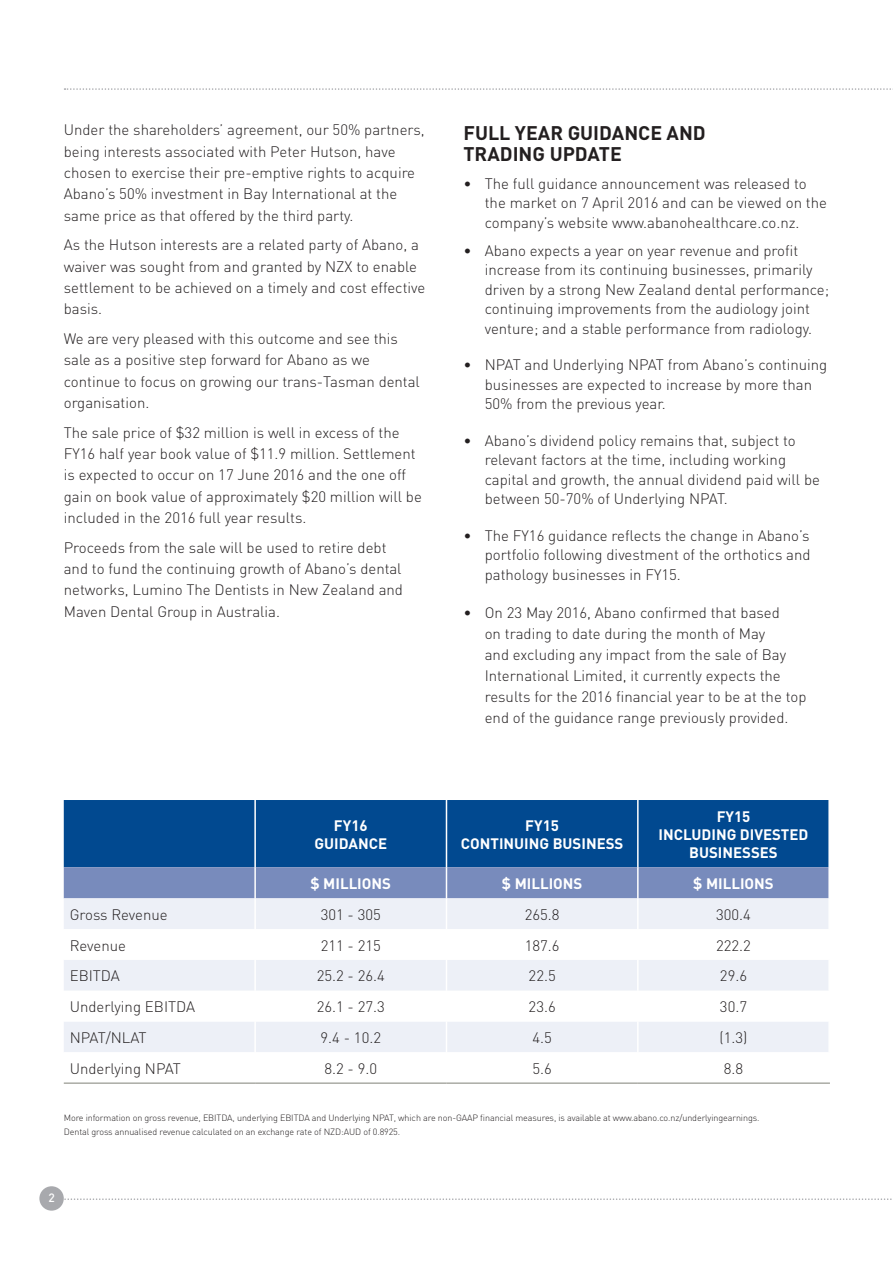
<style>
.page{position:relative;width:893px;height:1263px;background:#fff}
.page>*{position:absolute;margin:0;border:0;box-sizing:border-box;transform-origin:0 0}
.Body_Copy{font:700 19.5px/21px "DIN";color:#231f20}
.Body_Copy-2{font:300 15px/21.3px "DIN";color:#231f20}
.t1{font:700 15px/18px "DIN";color:#fff;text-align:center}
.Body_Copy-3{font:300 15px "DIN";letter-spacing:-.025em;color:#231f20}
.t2{font:500 12px "DIN";color:#fff}
.Body_Copy-4{font:300 9px "DIN";letter-spacing:-.01em;color:#231f20}
</style>
<div class="page">
<svg style="left:65px;top:88px;width:828px;height:2px"></svg>
<svg style="left:64px;top:1198px;width:828px;height:2px"></svg>
<div style="left:39px;top:1186px;width:25px;height:24px;background:#a8a9ad;border-radius:50%"></div>
<div style="left:64px;top:800px;width:764px;height:67px;background:#014990"></div>
<div style="left:64px;top:867px;width:764px;height:31px;background:#788bbc"></div>
<div style="left:64px;top:898px;width:764px;height:31px;background:#edf0f7"></div>
<svg style="left:64px;top:960px;width:764px;height:123px;fill:#f4f6f9"></svg>
<hr style="left:637px;top:800px;width:2px;height:67px;background:#fff">
<hr style="left:637px;top:867px;width:2px;height:31px;background:#fff">
<hr style="left:637px;top:898px;width:2px;height:31px;background:#fff">
<hr style="left:637px;top:960px;width:2px;height:31px;background:#fff">
<hr style="left:637px;top:991px;width:2px;height:30px;background:#fff">
<hr style="left:637px;top:1021px;width:2px;height:31px;background:#fff">
<hr style="left:637px;top:1052px;width:2px;height:31px;background:#fff">
<hr style="left:254px;top:800px;width:2px;height:67px;background:#fff">
<hr style="left:446px;top:800px;width:1px;height:67px;background:#fff">
<hr style="left:254px;top:867px;width:2px;height:31px;background:#fff">
<hr style="left:446px;top:867px;width:1px;height:31px;background:#fff">
<hr style="left:254px;top:898px;width:2px;height:31px;background:#fff">
<hr style="left:446px;top:898px;width:1px;height:31px;background:#fff">
<hr style="left:254px;top:960px;width:2px;height:31px;background:#fff">
<hr style="left:446px;top:960px;width:1px;height:31px;background:#fff">
<hr style="left:254px;top:991px;width:2px;height:30px;background:#fff">
<hr style="left:446px;top:991px;width:1px;height:30px;background:#fff">
<hr style="left:254px;top:1021px;width:2px;height:31px;background:#fff">
<hr style="left:446px;top:1021px;width:1px;height:31px;background:#fff">
<hr style="left:254px;top:1052px;width:2px;height:31px;background:#fff">
<hr style="left:446px;top:1052px;width:1px;height:31px;background:#fff">
<hr style="left:64px;top:1083px;width:191px;height:1px;background:#808178">
<hr style="left:255px;top:1083px;width:191px;height:1px;background:#808178">
<hr style="left:446px;top:1083px;width:192px;height:1px;background:#808178">
<hr style="left:638px;top:1083px;width:192px;height:1px;background:#808178">
<p class="Body_Copy-2" style="left:64px;top:119px;width:362px">Under the shareholders’ agreement, our 50% partners, being interests associated with Peter Hutson, have chosen to exercise their pre-emptive rights to acquire Abano’s 50% investment in Bay International at the same price as that offered by the third party.</p>
<p class="Body_Copy-2" style="left:64px;top:234px;width:363px">As the Hutson interests are a related party of Abano, a waiver was sought from and granted by NZX to enable settlement to be achieved on a timely and cost effective basis.</p>
<p class="Body_Copy-2" style="left:64px;top:328px;width:358px">We are very pleased with this outcome and see this sale as a positive step forward for Abano as we continue to focus on growing our trans-Tasman dental organisation.</p>
<p class="Body_Copy-2" style="left:64px;top:422px;width:360px">The sale price of $32 million is well in excess of the FY16 half year book value of $11.9 million. Settlement is expected to occur on 17 June 2016 and the one off gain on book value of approximately $20 million will be included in the 2016 full year results.</p>
<p class="Body_Copy-2" style="left:64px;top:537px;width:341px">Proceeds from the sale will be used to retire debt and to fund the continuing growth of Abano’s dental networks, Lumino The Dentists in New Zealand and Maven Dental Group in Australia.</p>
<p class="Body_Copy" style="left:463px;top:121px;width:244px">FULL YEAR GUIDANCE AND<br>TRADING UPDATE</p>
<p class="Body_Copy-2" style="left:485px;top:173px;width:344px;line-height:19.5px;text-indent:-21px">• The full guidance announcement was released to the market on 7 April 2016 and can be viewed on the company’s website www.abanohealthcare.co.nz.</p>
<p class="Body_Copy-2" style="left:485px;top:240px;width:346px;line-height:19.5px;text-indent:-21px">• Abano expects a year on year revenue and profit increase from its continuing businesses, primarily driven by a strong New Zealand dental performance; continuing improvements from the audiology joint venture; and a stable performance from radiology.</p>
<p class="Body_Copy-2" style="left:485px;top:355px;width:344px;line-height:19.5px;text-indent:-21px">• NPAT and Underlying NPAT from Abano’s continuing businesses are expected to increase by more than<br>50% from the previous year.</p>
<p class="Body_Copy-2" style="left:485px;top:430px;width:337px;line-height:19.5px;text-indent:-21px">• Abano’s dividend policy remains that, subject to relevant factors at the time, including working capital and growth, the annual dividend paid will be between 50-70% of Underlying NPAT.</p>
<p class="Body_Copy-2" style="left:485px;top:525px;width:327px;line-height:19.5px;text-align:justify;text-indent:-21px">• The FY16 guidance reflects the change in Abano’s portfolio following divestment of the orthotics and pathology businesses in FY15.</p>
<p class="Body_Copy-2" style="left:485px;top:602px;width:323px;text-indent:-21px">• On 23 May 2016, Abano confirmed that based<br>on trading to date during the month of May<br>and excluding any impact from the sale of Bay International Limited, it currently expects the results for the 2016 financial year to be at the top end of the guidance range previously provided.</p>
<p class="t1" style="left:314px;top:816px;width:74px">FY16<br>GUIDANCE</p>
<p class="t1" style="left:461px;top:816px;width:164px">FY15<br>CONTINUING BUSINESS</p>
<p class="t1" style="left:717px;top:807px;width:35px">FY15</p>
<p class="t1" style="left:658px;top:825px;width:151px">INCLUDING DIVESTED<br>BUSINESSES</p>
<p class="t1" style="left:311px;top:874px;width:82px">$ MILLIONS</p>
<p class="t1" style="left:502px;top:874px;width:82px">$ MILLIONS</p>
<p class="t1" style="left:693px;top:874px;width:82px">$ MILLIONS</p>
<p class="Body_Copy-2" style="left:70px;top:904px;width:99px">Gross Revenue</p>
<p class="Body_Copy-2" style="left:321px;top:904px;width:62px">301 - 305</p>
<p class="Body_Copy-2" style="left:525px;top:904px;width:36px">265.8</p>
<p class="Body_Copy-2" style="left:716px;top:904px;width:36px">300.4</p>
<p class="Body_Copy-2" style="left:70px;top:934px;width:58px">Revenue</p>
<p class="Body_Copy-2" style="left:321px;top:934px;width:62px">211 - 215</p>
<p class="Body_Copy-2" style="left:525px;top:934px;width:36px">187.6</p>
<p class="Body_Copy-2" style="left:716px;top:934px;width:36px">222.2</p>
<p class="Body_Copy-2" style="left:70px;top:965px;width:52px">EBITDA</p>
<p class="Body_Copy-2" style="left:317px;top:965px;width:70px">25.2 - 26.4</p>
<p class="Body_Copy-2" style="left:529px;top:965px;width:29px">22.5</p>
<p class="Body_Copy-2" style="left:720px;top:965px;width:29px">29.6</p>
<p class="Body_Copy-2" style="left:70px;top:996px;width:127px">Underlying EBITDA</p>
<p class="Body_Copy-2" style="left:317px;top:996px;width:70px">26.1 - 27.3</p>
<p class="Body_Copy-2" style="left:529px;top:996px;width:29px">23.6</p>
<p class="Body_Copy-2" style="left:720px;top:996px;width:29px">30.7</p>
<p class="Body_Copy-3" style="left:70px;top:1028px;width:78px">NPAT/NLAT</p>
<p class="Body_Copy-2" style="left:321px;top:1027px;width:62px">9.4 - 10.2</p>
<p class="Body_Copy-2" style="left:532px;top:1027px;width:21px">4.5</p>
<p class="Body_Copy-2" style="left:720px;top:1027px;width:29px">(1.3)</p>
<p class="Body_Copy-2" style="left:70px;top:1057px;width:113px">Underlying NPAT</p>
<p class="Body_Copy-2" style="left:324px;top:1057px;width:54px">8.2 - 9.0</p>
<p class="Body_Copy-2" style="left:532px;top:1057px;width:21px">5.6</p>
<p class="Body_Copy-2" style="left:724px;top:1057px;width:21px">8.8</p>
<p class="Body_Copy-4" style="left:64px;top:1112px;width:697px">More information on gross revenue, EBITDA, underlying EBITDA and Underlying NPAT, which are non-GAAP financial measures, is available at www.abano.co.nz/underlyingearnings.</p>
<p class="Body_Copy-4" style="left:64px;top:1126px;width:338px">Dental gross annualised revenue calculated on an exchange rate of NZD:AUD of 0.8925.</p>
<p class="t2" style="left:48px;top:1190px;width:8px">2</p>
</div>
